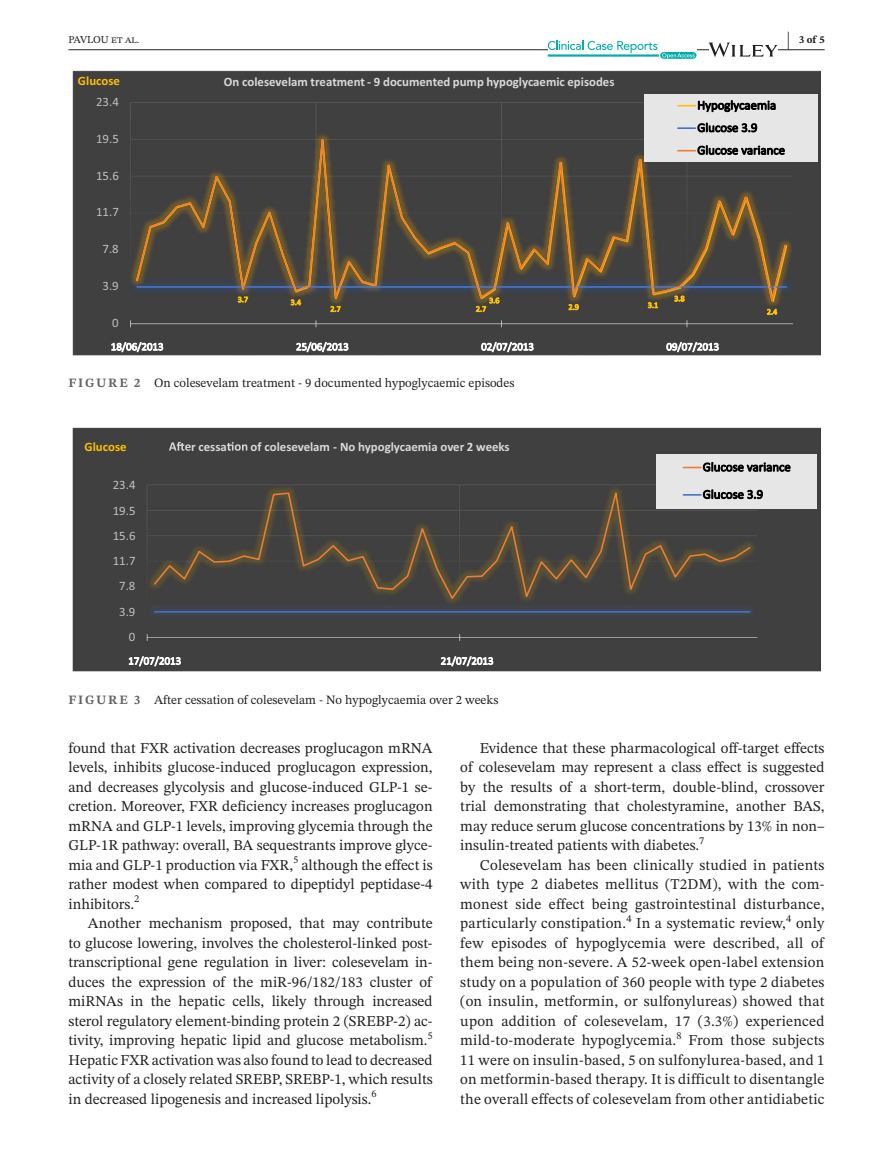
<style>
.page{position:relative;width:893px;height:1174px;background:#fff}
.page>*{position:absolute;margin:0;border:0;box-sizing:border-box;transform-origin:0 0}
.t1{font:700 21px "STIX Two Text";color:#231f20;scale:.42 1}
.t2{font:15px/19.5px "STIX Two Text";color:#231f20;text-align:justify}
.t3{font:700 12.9px "Calibri";color:#d9d9d9}
.t4{font:12.9px "Calibri";color:#bfbfbf}
.t5{font:700 12.9px "Calibri";color:#ffc000}
.t6{font:12.75px "STIX Two Text";color:#231f20}
.t7{font:700 12.75px "Calibri";color:#d9d9d9}
.t8{font:12.75px "Calibri";color:#bfbfbf}
.t9{font:700 12.75px "Calibri";letter-spacing:.005em;color:#ffc000}
.t10{font:10.5px "STIX Two Text";color:#231f20}
.t11{font:700 10.5px "STIX Two Text";color:#231f20}
.s1{font-weight:700;color:#636366}
</style>
<div class="page">
<hr style="left:68px;top:49px;width:756px;height:1px;background:#231f20">
<svg style="left:548px;top:41px;width:148px;height:18px"></svg>
<svg style="left:709px;top:43px;width:68px;height:14px"></svg>
<div style="left:72px;top:70px;width:749px;height:285px;background:#404040"></div>
<svg style="left:135px;top:122px;width:652px;height:185px;background:#4f483d"></svg>
<svg style="left:236px;top:296px;width:12px;height:9px"></svg>
<svg style="left:290px;top:297px;width:11px;height:9px"></svg>
<svg style="left:330px;top:305px;width:11px;height:10px"></svg>
<svg style="left:476px;top:297px;width:24px;height:18px"></svg>
<svg style="left:568px;top:304px;width:11px;height:6px"></svg>
<svg style="left:647px;top:302px;width:11px;height:6px"></svg>
<svg style="left:674px;top:295px;width:11px;height:7px"></svg>
<svg style="left:767px;top:307px;width:11px;height:8px"></svg>
<svg style="left:111px;top:337px;width:53px;height:18px"></svg>
<svg style="left:296px;top:337px;width:53px;height:18px"></svg>
<svg style="left:481px;top:337px;width:53px;height:18px"></svg>
<svg style="left:666px;top:337px;width:53px;height:18px"></svg>
<div style="left:644px;top:94px;width:174px;height:68px;background:#e7e6e6"></div>
<svg style="left:678px;top:100px;width:98px;height:13px"></svg>
<svg style="left:678px;top:122px;width:79px;height:11px"></svg>
<svg style="left:678px;top:145px;width:107px;height:10px"></svg>
<div style="left:72px;top:428px;width:749px;height:243px;background:#404040"></div>
<svg style="left:152px;top:485px;width:600px;height:116px;background:#49443e"></svg>
<hr style="left:155px;top:611px;width:595px;height:1px;background:#4472c4">
<svg style="left:129px;top:653px;width:52px;height:16px"></svg>
<svg style="left:441px;top:653px;width:52px;height:16px"></svg>
<svg style="left:169px;top:442px;width:22px;height:9px"></svg>
<svg style="left:227px;top:442px;width:20px;height:9px"></svg>
<div style="left:656px;top:454px;width:161px;height:54px;background:#e7e6e6"></div>
<svg style="left:683px;top:462px;width:108px;height:10px"></svg>
<svg style="left:683px;top:489px;width:80px;height:10px"></svg>
<h1 class="t1" style="left:787px;top:24px;width:8px">|</h1>
<p class="t10" style="left:68px;top:32px;width:73px">PAVLOU et al.</p>
<p class="t11" style="left:799px;top:32px;width:27px">3 of 5</p>
<p class="t9" style="left:78px;top:73px;width:43px">Glucose</p>
<p class="t7" style="left:224px;top:74px;width:392px">On colesevelam treatment - 9 documented pump hypoglycaemic episodes</p>
<p class="t8" style="left:96px;top:94px;width:24px">23.4</p>
<p class="t8" style="left:96px;top:130px;width:24px">19.5</p>
<p class="t8" style="left:96px;top:167px;width:24px">15.6</p>
<p class="t8" style="left:96px;top:204px;width:24px">11.7</p>
<p class="t8" style="left:103px;top:241px;width:18px">7.8</p>
<p class="t8" style="left:103px;top:278px;width:18px">3.9</p>
<p class="t8" style="left:112px;top:314px;width:8px">0</p>
<p class="t6" style="left:68px;top:374px;width:447px"><span class="s1">FIGURE 2</span> On colesevelam treatment - 9 documented hypoglycaemic episodes</p>
<p class="t5" style="left:85px;top:439px;width:44px">Glucose</p>
<p class="t3" style="left:191px;top:438px;width:37px">r cessa</p>
<p class="t3" style="left:251px;top:438px;width:261px">of colesevelam - No hypoglycaemia over 2 weeks</p>
<p class="t4" style="left:113px;top:477px;width:24px">23.4</p>
<p class="t4" style="left:113px;top:502px;width:24px">19.5</p>
<p class="t4" style="left:113px;top:527px;width:24px">15.6</p>
<p class="t4" style="left:113px;top:552px;width:24px">11.7</p>
<p class="t4" style="left:119px;top:578px;width:18px">7.8</p>
<p class="t8" style="left:119px;top:603px;width:18px">3.9</p>
<p class="t4" style="left:129px;top:628px;width:8px">0</p>
<p class="t6" style="left:68px;top:690px;width:431px"><span class="s1">FIGURE 3</span> After cessation of colesevelam - No hypoglycaemia over 2 weeks</p>
<p class="t2" style="left:68px;top:738px;width:366px">found that FXR activation decreases proglucagon mRNA levels, inhibits glucose-induced proglucagon expression, and decreases glycolysis and glucose-induced GLP-1 se&shy;cretion. Moreover, FXR deficiency increases proglucagon mRNA and GLP-1 levels, improving glycemia through the GLP-1R pathway: overall, BA sequestrants improve glyce&shy;mia and GLP-1 production via FXR,</p>
<p class="t10" style="left:293px;top:852px;width:7px">5</p>
<p class="t2" style="left:68px;top:855px;width:366px;text-indent:233px">although the effect is rather modest when compared to dipeptidyl peptidase-4 inhibitors.</p>
<p class="t10" style="left:134px;top:891px;width:7px">2</p>
<p class="t2" style="left:68px;top:913px;width:366px;text-indent:20px">Another mechanism proposed, that may contribute to glucose lowering, involves the cholesterol-linked post&shy;transcriptional gene regulation in liver: colesevelam in&shy;duces the expression of the miR-96/182/183 cluster of miRNAs in the hepatic cells, likely through increased sterol regulatory element-binding protein 2 (SREBP-2) ac&shy;tivity, improving hepatic lipid and glucose metabolism.</p>
<p class="t10" style="left:427px;top:1027px;width:7px">5</p>
<p class="t2" style="left:68px;top:1050px;width:366px">Hepatic FXR activation was also found to lead to decreased activity of a closely related SREBP, SREBP-1, which results in decreased lipogenesis and increased lipolysis.</p>
<p class="t10" style="left:372px;top:1086px;width:7px">6</p>
<p class="t2" style="left:460px;top:738px;width:366px;text-indent:20px">Evidence that these pharmacological off-target effects of colesevelam may represent a class effect is suggested by the results of a short-term, double-blind, crossover trial demonstrating that cholestyramine, another BAS, may reduce serum glucose concentrations by 13% in non– insulin-treated patients with diabetes.</p>
<p class="t10" style="left:699px;top:832px;width:7px">7</p>
<p class="t2" style="left:460px;top:855px;width:366px;text-indent:20px">Colesevelam has been clinically studied in patients with type 2 diabetes mellitus (T2DM), with the com&shy;monest side effect being gastrointestinal disturbance, particularly constipation.</p>
<p class="t10" style="left:626px;top:910px;width:7px">4</p>
<p class="t2" style="left:636px;top:913px;width:151px">In a systematic review,</p>
<p class="t10" style="left:786px;top:910px;width:7px">4</p>
<p class="t2" style="left:460px;top:913px;width:366px;text-indent:336px">only few episodes of hypoglycemia were described, all of them being non-severe. A 52-week open-label extension study on a population of 360 people with type 2 diabetes (on insulin, metformin, or sulfonylureas) showed that upon addition of colesevelam, 17 (3.3%) experienced mild-to-moderate hypoglycemia.</p>
<p class="t10" style="left:676px;top:1027px;width:7px">8</p>
<p class="t2" style="left:460px;top:1030px;width:366px;text-indent:228px">From those subjects 11 were on insulin-based, 5 on sulfonylurea-based, and 1 on metformin-based therapy. It is difficult to disentangle the overall effects of colesevelam from other antidiabetic</p>
</div>
